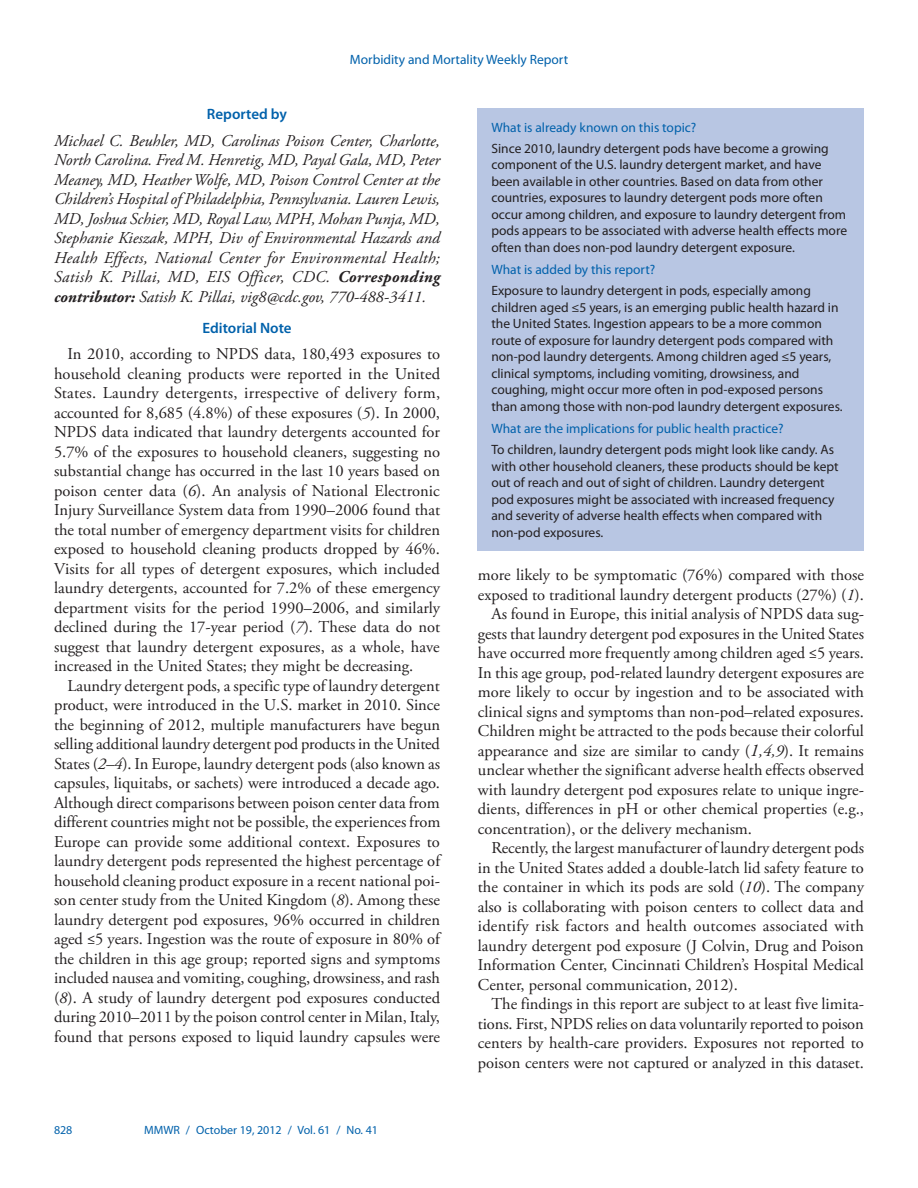
<style>
.page{position:relative;width:918px;height:1188px;background:#fff}
.page>*{position:absolute;margin:0;border:0;box-sizing:border-box;transform-origin:0 0}
.body_copy{font:16.5px/19.5px "Adobe Garamond Pro";color:#231f20;text-align:justify}
.reported_by_text{font:italic 16.5px/19.5px "Adobe Garamond Pro";color:#231f20;text-align:justify}
.headline3{font:600 15px "Myriad Pro";color:#0161ab}
.fb_answer{font:13.5px/16.5px "Myriad Pro";color:#231f20}
.fb_question{font:13.5px "Myriad Pro";color:#0161ab}
.footer_left{font:12px "Myriad Pro";color:#0161ab}
.s1{font-weight:700}
.s2{font-style:italic}
.s3{font-style:italic;font-size:18px}
</style>
<div class="page">
<div style="left:478px;top:108px;width:386px;height:442px;background:#b8c6e3"></div>
<p class="fb_question" style="left:350px;top:51px;width:220px">Morbidity and Mortality Weekly Report</p>
<p class="headline3" style="left:207px;top:105px;width:82px">Reported by</p>
<p class="reported_by_text" style="left:54px;top:131px;width:388px">Michael C. Beuhler, MD, Carolinas Poison Center, Charlotte, North Carolina. Fred M. Henretig, MD, Payal Gala, MD, Peter Meaney, MD, Heather Wolfe, MD, Poison Control Center at the Children’s Hospital of Philadelphia, Pennsylvania. Lauren Lewis, MD, Joshua Schier, MD, Royal Law, MPH, Mohan Punja, MD, Stephanie Kieszak, MPH, Div of Environmental Hazards and Health Effects, National Center for Environmental Health; Satish K. Pillai, MD, EIS Officer, CDC. <span class="s1">Corresponding contributor:</span> Satish K. Pillai, vig8@cdc.gov, 770-488-3411.</p>
<p class="headline3" style="left:202px;top:318px;width:91px">Editorial Note</p>
<p class="body_copy" style="left:54px;top:345px;width:388px;text-indent:13px">In 2010, according to NPDS data, 180,493 exposures to household cleaning products were reported in the United States. Laundry detergents, irrespective of delivery form, accounted for 8,685 (4.8%) of these exposures (<span class="s2">5</span>). In 2000, NPDS data indicated that laundry detergents accounted for 5.7% of the exposures to household cleaners, suggesting no substantial change has occurred in the last 10 years based on poison center data (<span class="s2">6</span>). An analysis of National Electronic Injury Surveillance System data from 1990–2006 found that the total number of emergency department visits for children exposed to household cleaning products dropped by 46%.<br>Visits for all types of detergent exposures, which included laundry detergents, accounted for 7.2% of these emergency department visits for the period 1990–2006, and similarly declined during the 17-year period (<span class="s2">7</span>). These data do not suggest that laundry detergent exposures, as a whole, have increased in the United States; they might be decreasing.</p>
<p class="body_copy" style="left:54px;top:676px;width:388px;text-indent:13px">Laundry detergent pods, a specific type of laundry detergent product, were introduced in the U.S. market in 2010. Since the beginning of 2012, multiple manufacturers have begun selling additional laundry detergent pod products in the United States (<span class="s2">2–4</span>). In Europe, laundry detergent pods (also known as capsules, liquitabs, or sachets) were introduced a decade ago.<br>Although direct comparisons between poison center data from different countries might not be possible, the experiences from Europe can provide some additional context. Exposures to laundry detergent pods represented the highest percentage of household cleaning product exposure in a recent national poi&shy;son center study from the United Kingdom (<span class="s2">8</span>). Among these laundry detergent pod exposures, 96% occurred in children aged ≤5 years. Ingestion was the route of exposure in 80% of the children in this age group; reported signs and symptoms included nausea and vomiting, coughing, drowsiness, and rash (<span class="s2">8</span>). A study of laundry detergent pod exposures conducted during 2010–2011 by the poison control center in Milan, Italy, found that persons exposed to liquid laundry capsules were</p>
<p class="footer_left" style="left:54px;top:1123px;width:20px">828</p>
<p class="footer_left" style="left:144px;top:1123px;width:235px">MMWR / October 19, 2012 / Vol. 61 / No. 41</p>
<p class="fb_question" style="left:491px;top:119px;width:206px">What is already known on this topic?</p>
<p class="fb_answer" style="left:491px;top:140px;width:357px">Since 2010, laundry detergent pods have become a growing component of the U.S. laundry detergent market, and have been available in other countries. Based on data from other countries, exposures to laundry detergent pods more often occur among children, and exposure to laundry detergent from pods appears to be associated with adverse health effects more often than does non-pod laundry detergent exposure.</p>
<p class="fb_question" style="left:491px;top:261px;width:165px">What is added by this report?</p>
<p class="fb_answer" style="left:491px;top:282px;width:353px">Exposure to laundry detergent in pods, especially among children aged ≤5 years, is an emerging public health hazard in the United States. Ingestion appears to be a more common route of exposure for laundry detergent pods compared with non-pod laundry detergents. Among children aged ≤5 years, clinical symptoms, including vomiting, drowsiness, and coughing, might occur more often in pod-exposed persons than among those with non-pod laundry detergent exposures.</p>
<p class="fb_question" style="left:491px;top:420px;width:294px">What are the implications for public health practice?</p>
<p class="fb_answer" style="left:491px;top:441px;width:349px">To children, laundry detergent pods might look like candy. As with other household cleaners, these products should be kept out of reach and out of sight of children. Laundry detergent pod exposures might be associated with increased frequency and severity of adverse health effects when compared with non-pod exposures.</p>
<p class="body_copy" style="left:478px;top:566px;width:388px">more likely to be symptomatic (76%) compared with those exposed to traditional laundry detergent products (27%) (<span class="s2">1</span>).</p>
<p class="body_copy" style="left:478px;top:605px;width:388px;text-indent:14px">As found in Europe, this initial analysis of NPDS data sug&shy;gests that laundry detergent pod exposures in the United States have occurred more frequently among children aged ≤5 years.<br>In this age group, pod-related laundry detergent exposures are more likely to occur by ingestion and to be associated with clinical signs and symptoms than non-pod–related exposures.<br>Children might be attracted to the pods because their colorful appearance and size are similar to candy (<span class="s3">1</span><span class="s2">,4,9</span>). It remains unclear whether the significant adverse health effects observed with laundry detergent pod exposures relate to unique ingre&shy;dients, differences in pH or other chemical properties (e.g., concentration), or the delivery mechanism.</p>
<p class="body_copy" style="left:478px;top:839px;width:388px;text-indent:13px">Recently, the largest manufacturer of laundry detergent pods in the United States added a double-latch lid safety feature to the container in which its pods are sold (<span class="s2">10</span>). The company also is collaborating with poison centers to collect data and identify risk factors and health outcomes associated with laundry detergent pod exposure (J Colvin, Drug and Poison Information Center, Cincinnati Children’s Hospital Medical Center, personal communication, 2012).</p>
<p class="body_copy" style="left:478px;top:995px;width:388px;text-indent:13px">The findings in this report are subject to at least five limita&shy;tions. First, NPDS relies on data voluntarily reported to poison centers by health-care providers. Exposures not reported to poison centers were not captured or analyzed in this dataset.</p>
</div>
